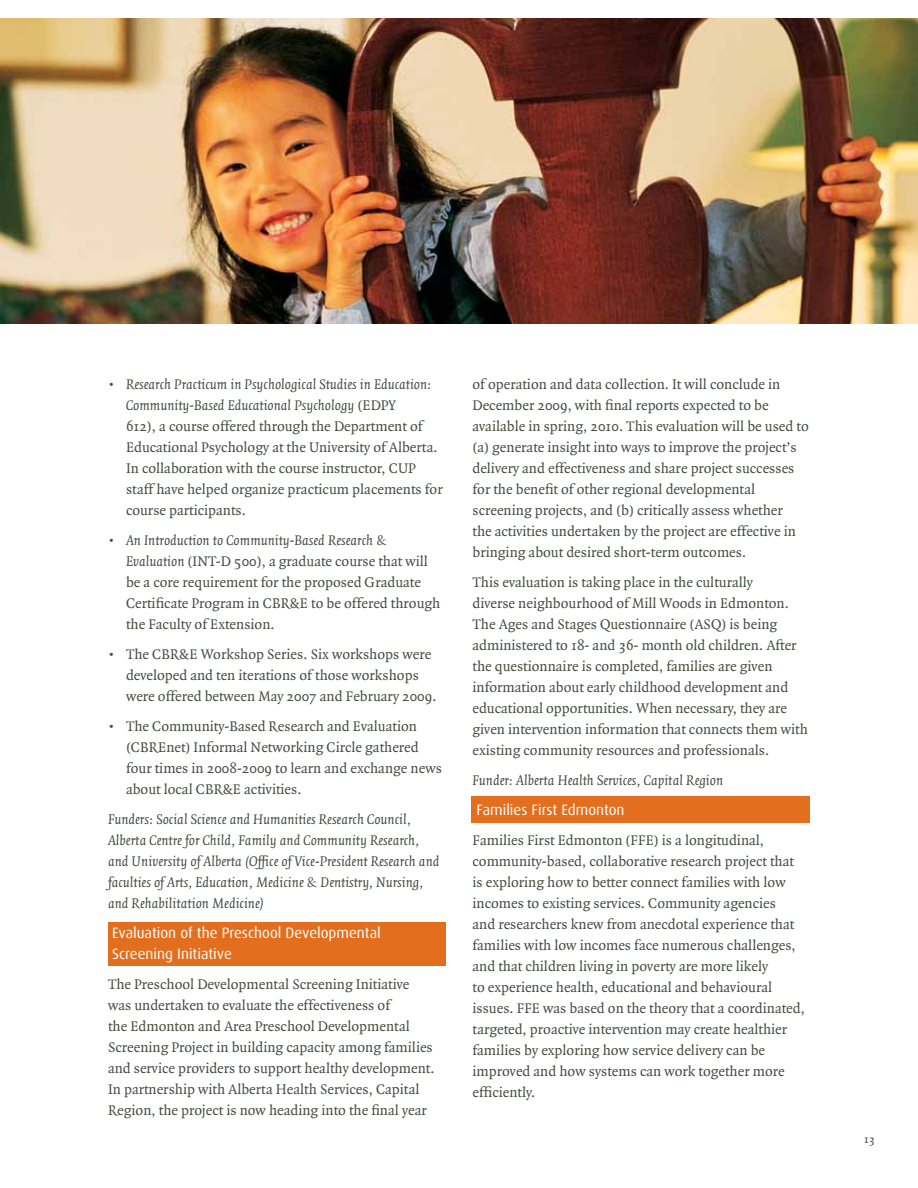
<style>
.page{position:relative;width:918px;height:1188px;background:#fff}
.page>*{position:absolute;margin:0;border:0;box-sizing:border-box;transform-origin:0 0}
.t1{font:15px/21px "Quadraat";color:#444d3e}
.t2{font:italic 15px/21px "Quadraat";color:#444d3e}
.t3{font:15px/21px "Dax";color:#fff}
.t4{font:12px "Quadraat";color:#444d3e}
.s1{font-style:italic}
</style>
<div class="page">
<div style="left:472px;top:796px;width:338px;height:27px;background:#e36f1e"></div>
<div style="left:108px;top:922px;width:338px;height:44px;background:#e36f1e"></div>
<img style="left:0;top:18px;width:918px;height:305px">
<p class="t1" style="left:126px;top:374px;width:318px;text-indent:-18px">• <span class="s1">Research Practicum in Psychological Studies in Education:<br>Community-Based Educational Psychology</span> (EDPY<br>612), a course offered through the Department of Educational Psychology at the University of Alberta.<br>In collaboration with the course instructor, CUP staff have helped organize practicum placements for course participants.</p>
<p class="t1" style="left:126px;top:530px;width:316px;text-indent:-18px">• <span class="s1">An Introduction to Community-Based Research &amp; Evaluation</span> (INT-D 500), a graduate course that will be a core requirement for the proposed Graduate Certificate Program in CBR&amp;E to be offered through the Faculty of Extension.</p>
<p class="t1" style="left:126px;top:644px;width:312px;text-indent:-18px">• The CBR&amp;E Workshop Series. Six workshops were developed and ten iterations of those workshops were offered between May 2007 and February 2009.</p>
<p class="t1" style="left:126px;top:716px;width:317px;text-indent:-18px">• The Community-Based Research and Evaluation (CBREnet) Informal Networking Circle gathered four times in 2008-2009 to learn and exchange news about local CBR&amp;E activities.</p>
<p class="t2" style="left:108px;top:809px;width:333px">Funders: Social Science and Humanities Research Council, Alberta Centre for Child, Family and Community Research, and University of Alberta (Office of Vice-President Research and faculties of Arts, Education, Medicine &amp; Dentistry, Nursing, and Rehabilitation Medicine)</p>
<p class="t3" style="left:112px;top:923px;width:270px">Evaluation of the Preschool Developmental<br>Screening Initiative</p>
<p class="t1" style="left:108px;top:974px;width:328px">The Preschool Developmental Screening Initiative was undertaken to evaluate the effectiveness of<br>the Edmonton and Area Preschool Developmental Screening Project in building capacity among families and service providers to support healthy development.<br>In partnership with Alberta Health Services, Capital Region, the project is now heading into the final year</p>
<p class="t1" style="left:472px;top:374px;width:338px">of operation and data collection. It will conclude in December 2009, with final reports expected to be available in spring, 2010. This evaluation will be used to (a) generate insight into ways to improve the project’s delivery and effectiveness and share project successes for the benefit of other regional developmental screening projects, and (b) critically assess whether<br>the activities undertaken by the project are effective in bringing about desired short-term outcomes.</p>
<p class="t1" style="left:472px;top:572px;width:337px">This evaluation is taking place in the culturally<br>diverse neighbourhood of Mill Woods in Edmonton.<br>The Ages and Stages Questionnaire (ASQ) is being administered to 18- and 36- month old children. After the questionnaire is completed, families are given information about early childhood development and educational opportunities. When necessary, they are given intervention information that connects them with existing community resources and professionals.</p>
<p class="t2" style="left:472px;top:770px;width:252px">Funder: Alberta Health Services, Capital Region</p>
<p class="t3" style="left:477px;top:800px;width:150px">Families First Edmonton</p>
<p class="t1" style="left:472px;top:830px;width:334px">Families First Edmonton (FFE) is a longitudinal, community-based, collaborative research project that is exploring how to better connect families with low incomes to existing services. Community agencies<br>and researchers knew from anecdotal experience that families with low incomes face numerous challenges, and that children living in poverty are more likely<br>to experience health, educational and behavioural issues. FFE was based on the theory that a coordinated, targeted, proactive intervention may create healthier families by exploring how service delivery can be improved and how systems can work together more efficiently.</p>
<p class="t4" style="left:864px;top:1133px;width:12px">13</p>
</div>
